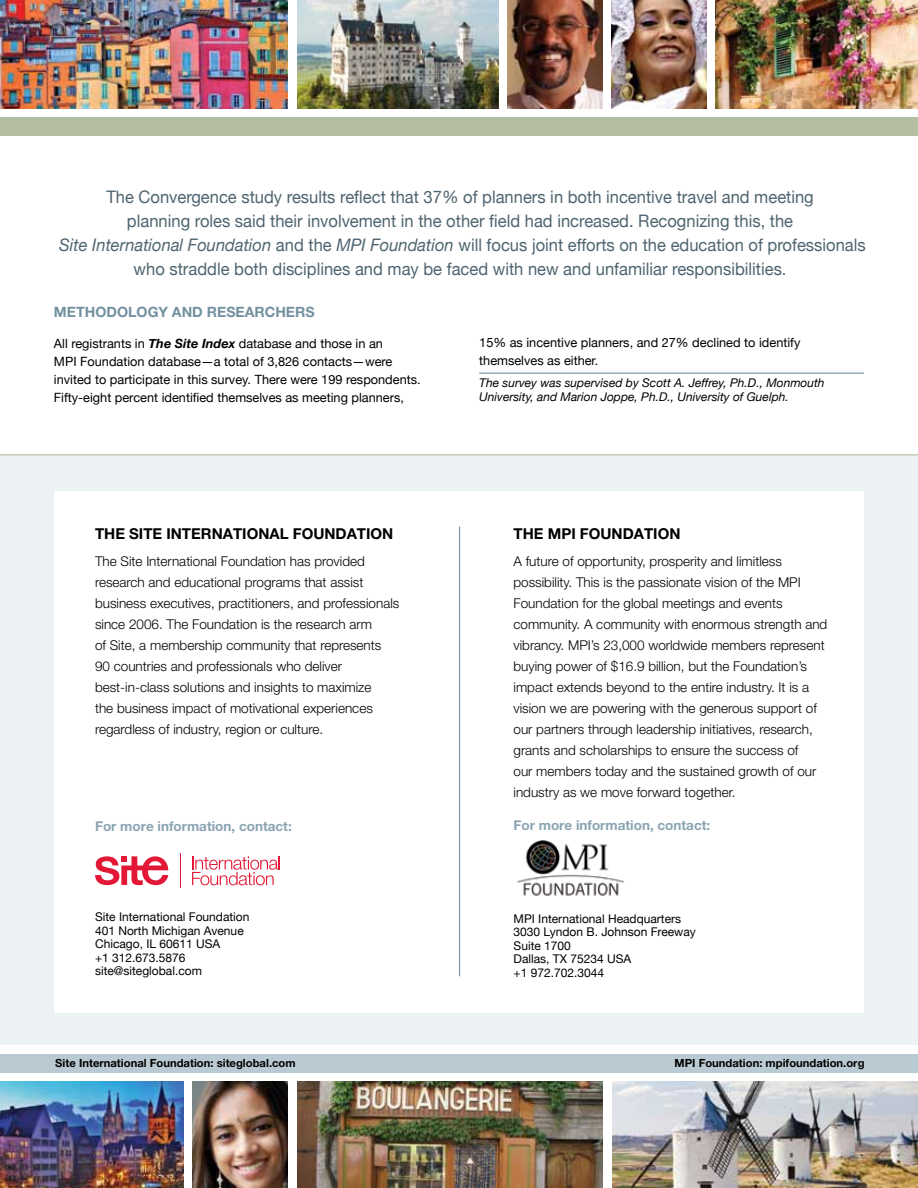
<style>
.page{position:relative;width:918px;height:1188px;background:#fff}
.page>*{position:absolute;margin:0;border:0;box-sizing:border-box;transform-origin:0 0}
.t1{font:17.25px/24px "Helvetica Neue";color:#4e6470;text-align:center;scale:.96 1}
.t2{font:700 15px "Helvetica Neue";color:#000}
.t3{font:700 14.25px "Helvetica Neue";color:#7491a0}
.t4{font:300 13.5px/21px "Helvetica Neue";color:#000}
.t5{font:700 13.5px "Helvetica Neue";color:#8aa4b2}
.t6{font:12.75px/18px "Helvetica Neue";color:#000}
.t7{font:12px/13.5px "Helvetica Neue";color:#000}
.t8{font:italic 12px/14.2px "Helvetica Neue";color:#000}
.t9{font:700 11.25px "Helvetica Neue";color:#000}
.s1{font-style:italic}
.s2{font-weight:700;font-style:italic}
</style>
<div class="page">
<div style="left:0;top:455px;width:918px;height:590px;background:#ecf1f4"></div>
<div style="left:54px;top:491px;width:809px;height:521px;background:#fff"></div>
<img style="left:0;top:1081px;width:184px;height:107px">
<img style="left:297px;top:1081px;width:306px;height:107px">
<img style="left:612px;top:1081px;width:306px;height:107px">
<img style="left:193px;top:1081px;width:95px;height:107px">
<img style="left:0;top:0;width:288px;height:109px">
<img style="left:297px;top:0;width:201px;height:109px">
<img style="left:716px;top:0;width:202px;height:109px">
<img style="left:507px;top:0;width:95px;height:109px">
<img style="left:611px;top:0;width:96px;height:109px">
<div style="left:0;top:118px;width:918px;height:18px;background:#b4bea2"></div>
<div style="left:0;top:1054px;width:918px;height:18px;background:#bacad3"></div>
<hr style="left:479px;top:373px;width:385px;height:1px;background:#7491a0">
<hr style="left:180px;top:853px;width:1px;height:35px;background:#e31837">
<svg style="left:192px;top:856px;width:88px;height:29px"></svg>
<svg style="left:95px;top:856px;width:73px;height:29px"></svg>
<hr style="left:459px;top:527px;width:1px;height:449px;background:#7491a0">
<img style="left:518px;top:841px;width:106px;height:55px">
<hr style="left:0;top:454px;width:918px;height:1px;background:#b4bea2">
<p class="t1" style="left:59px;top:185px;width:842px">The Convergence study results reflect that 37% of planners in both incentive travel and meeting<br>planning roles said their involvement in the other field had increased. Recognizing this, the<br><span class="s1">Site International Foundation</span> and the <span class="s1">MPI Foundation</span> will focus joint efforts on the education of professionals who straddle both disciplines and may be faced with new and unfamiliar responsibilities.</p>
<p class="t3" style="left:54px;top:304px;width:262px">Methodology and Researchers</p>
<p class="t6" style="left:54px;top:334px;width:368px">All registrants in <span class="s2">The Site Index</span> database and those in an<br>MPI Foundation database—a total of 3,826 contacts—were invited to participate in this survey. There were 199 respondents.<br>Fifty-eight percent identified themselves as meeting planners,</p>
<p class="t6" style="left:479px;top:334px;width:323px">15% as incentive planners, and 27% declined to identify themselves as either.</p>
<p class="t8" style="left:479px;top:376px;width:347px">The survey was supervised by Scott A. Jeffrey, Ph.D., Monmouth<br>University, and Marion Joppe, Ph.D., University of Guelph.</p>
<p class="t2" style="left:95px;top:524px;width:300px">The Site International Foundation</p>
<p class="t4" style="left:95px;top:550px;width:306px">The Site International Foundation has provided research and educational programs that assist business executives, practitioners, and professionals since 2006. The Foundation is the research arm<br>of Site, a membership community that represents 90 countries and professionals who deliver best-in-class solutions and insights to maximize<br>the business impact of motivational experiences regardless of industry, region or culture.</p>
<p class="t5" style="left:95px;top:818px;width:198px">For more information, contact:</p>
<p class="t7" style="left:95px;top:910px;width:156px">Site International Foundation<br>401 North Michigan Avenue<br>Chicago, IL 60611 USA<br>+1 312.673.5876 site@siteglobal.com</p>
<p class="t2" style="left:514px;top:524px;width:11px">THE</p>
<p class="t2" style="left:548px;top:524px;width:134px">MPI Foundation</p>
<p class="t4" style="left:514px;top:550px;width:315px">A future of opportunity, prosperity and limitless possibility. This is the passionate vision of the MPI Foundation for the global meetings and events community. A community with enormous strength and vibrancy. MPI’s 23,000 worldwide members represent buying power of $16.9 billion, but the Foundation’s impact extends beyond to the entire industry. It is a vision we are powering with the generous support of our partners through leadership initiatives, research, grants and scholarships to ensure the success of<br>our members today and the sustained growth of our industry as we move forward together.</p>
<p class="t5" style="left:514px;top:817px;width:198px">For more information, contact:</p>
<p class="t7" style="left:514px;top:912px;width:184px">MPI International Headquarters<br>3030 Lyndon B. Johnson Freeway<br>Suite 1700<br>Dallas, TX 75234 USA<br>+1 972.702.3044</p>
<p class="t9" style="left:55px;top:1056px;width:242px">Site International Foundation: siteglobal.com</p>
<p class="t9" style="left:675px;top:1056px;width:191px">MPI Foundation: mpifoundation.org</p>
</div>
